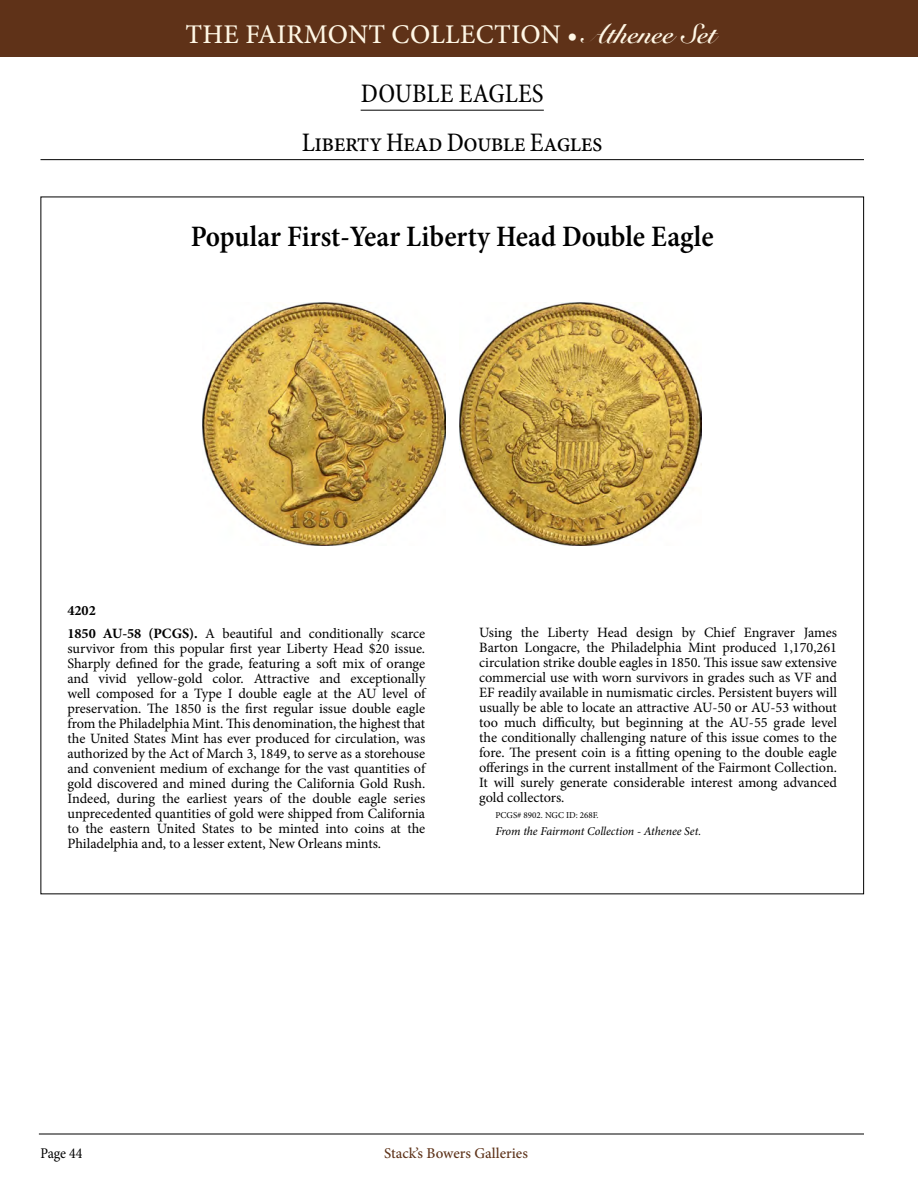
<style>
.page{position:relative;width:918px;height:1188px;background:#fff}
.page>*{position:absolute;margin:0;border:0;box-sizing:border-box;transform-origin:0 0}
.Subtitle{font:600 condensed 30px "Minion Pro";color:#000}
.t1{font:500 27px/58.9px "Minion Pro";letter-spacing:.01em;color:#fff7e5;text-align:center}
.Section_Subhead{font:condensed 27px "Minion Pro";letter-spacing:-.025em;color:#000}
.t2{font:500 15px "Minion Pro";color:#5e331a}
.t3{font:condensed 15px "Minion Pro";color:#000}
._2_column_Highlight{font:14.25px/15px "Minion Pro";letter-spacing:-.005em;color:#000;text-align:justify}
.Lot_Number_Highlight{font:700 14.25px "Minion Pro";color:#000}
.Pedigree_2_Column_Highlight{font:italic 12px "Minion Pro";letter-spacing:-.005em;color:#000}
.Six_Point_Note_Highlight{font:9px "Minion Pro";color:#000}
.s1{font-family:"Snell Roundhand";font-weight:700}
.s2{font-weight:400;font-stretch:condensed;color:#000}
.s3{font-weight:700}
</style>
<div class="page">
<hr style="left:39px;top:1134px;width:825px;height:1px;background:#000">
<div style="left:0;top:0;width:918px;height:56px;background:#5e331a"></div>
<hr style="left:361px;top:110px;width:183px;height:1px;background:#000">
<hr style="left:40px;top:159px;width:824px;height:1px;background:#000">
<img style="left:202px;top:302px;width:244px;height:243px">
<img style="left:459px;top:302px;width:243px;height:243px">
<h2 class="t1" style="left:186px;top:5px;width:532px">THE FAIRMONT COLLECTION • <span class="s1">Athenee Set<br></span><span class="s2">DOUBLE EAGLES</span></h2>
<p class="Section_Subhead" style="left:302px;top:126px;width:302px">Liberty Head Double Eagles</p>
<p class="Subtitle" style="left:191px;top:218px;width:525px">Popular First-Year Liberty Head Double Eagle</p>
<p class="Lot_Number_Highlight" style="left:68px;top:600px;width:30px">4202</p>
<p class="_2_column_Highlight" style="left:68px;top:626px;width:359px"><span class="s3">1850 AU-58 (PCGS).</span> A beautiful and conditionally scarce survivor from this popular first year Liberty Head $20 issue.<br>Sharply defined for the grade, featuring a soft mix of orange and vivid yellow-gold color. Attractive and exceptionally well composed for a Type I double eagle at the AU level of preservation. The 1850 is the first regular issue double eagle from the Philadelphia Mint. This denomination, the highest that the United States Mint has ever produced for circulation, was authorized by the Act of March 3, 1849, to serve as a storehouse and convenient medium of exchange for the vast quantities of gold discovered and mined during the California Gold Rush.<br>Indeed, during the earliest years of the double eagle series unprecedented quantities of gold were shipped from California to the eastern United States to be minted into coins at the Philadelphia and, to a lesser extent, New Orleans mints.</p>
<p class="_2_column_Highlight" style="left:479px;top:625px;width:359px">Using the Liberty Head design by Chief Engraver James Barton Longacre, the Philadelphia Mint produced 1,170,261 circulation strike double eagles in 1850. This issue saw extensive commercial use with worn survivors in grades such as VF and EF readily available in numismatic circles. Persistent buyers will usually be able to locate an attractive AU-50 or AU-53 without too much difficulty, but beginning at the AU-55 grade level the conditionally challenging nature of this issue comes to the fore. The present coin is a fitting opening to the double eagle offerings in the current installment of the Fairmont Collection.<br>It will surely generate considerable interest among advanced gold collectors.</p>
<p class="Six_Point_Note_Highlight" style="left:495px;top:809px;width:105px">PCGS# 8902. NGC ID: 268F.</p>
<p class="Pedigree_2_Column_Highlight" style="left:495px;top:824px;width:207px">From the Fairmont Collection - Athenee Set.</p>
<p class="t3" style="left:40px;top:1144px;width:44px">Page 44</p>
<p class="t2" style="left:384px;top:1143px;width:145px">Stack’s Bowers Galleries</p>
</div>
